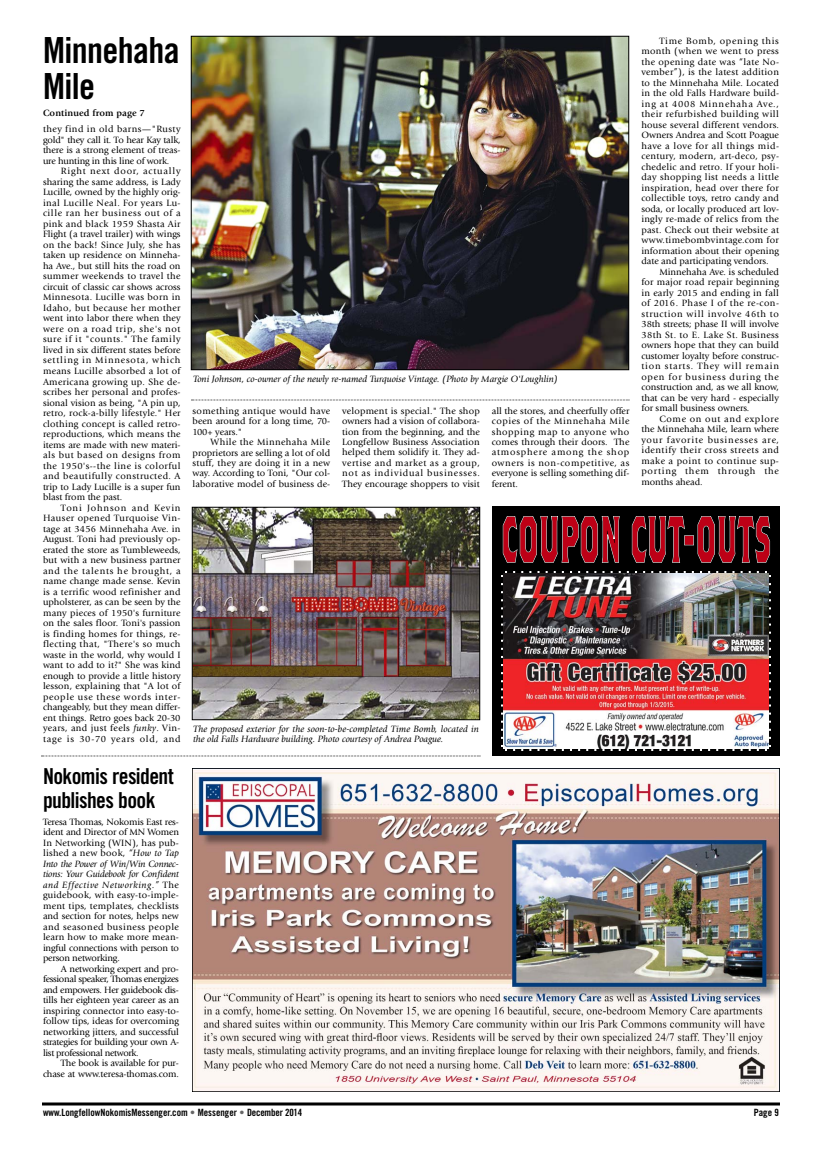
<style>
.page{position:relative;width:828px;height:1152px;background:#fff}
.page>*{position:absolute;margin:0;border:0;box-sizing:border-box;transform-origin:0 0}
.t1{font:36px/36px "Trade Gothic Bold Cond Twenty";letter-spacing:-.02em;color:#000}
.t2{font:22px/24px "Trade Gothic Bold Cond Twenty";letter-spacing:-.025em;color:#000}
.t3{font:10px "Trade Gothic Bold Cond Twenty";color:#000}
.t4{font:9.5px/10.5px "Giovanni";color:#000;text-align:justify}
.t5{font:italic 9.5px/10.5px "Giovanni";color:#000}
.t6{font:700 9.5px "Giovanni";letter-spacing:.01em;color:#000}
.s1{font-style:italic}
.s2{color:#666}
</style>
<div class="page">
<svg style="left:42px;top:1102px;width:738px;height:4px"></svg>
<img style="left:194px;top:770px;width:584px;height:320px">
<div style="left:493px;top:507px;width:286px;height:248px;background:#000"></div>
<div style="left:492px;top:506px;width:288px;height:250px;border:1px solid #000"></div>
<svg style="left:503px;top:516px;width:267px;height:47px"></svg>
<img style="left:501px;top:571px;width:270px;height:180px">
<img style="left:193px;top:38px;width:434px;height:330px">
<div style="left:191px;top:36px;width:438px;height:334px;border:1px solid #000"></div>
<img style="left:194px;top:509px;width:284px;height:209px">
<div style="left:192px;top:507px;width:288px;height:213px;border:1px solid #000"></div>
<svg style="left:192px;top:400px;width:438px;height:1px"></svg>
<svg style="left:42px;top:755px;width:439px;height:1px"></svg>
<h1 class="t1" style="left:43px;top:35px;width:138px">Minnehaha<br>Mile</h1>
<p class="t6" style="left:43px;top:109px;width:103px">Continued from page 7</p>
<p class="t4" style="left:43px;top:125px;width:139px">they find in old barns—"Rusty gold" they call it. To hear Kay talk, there is a strong element of treas&shy;ure hunting in this line of work.</p>
<p class="t4" style="left:43px;top:167px;width:139px;text-indent:18px">Right next door, actually sharing the same address, is Lady Lucille, owned by the highly orig&shy;inal Lucille Neal. For years Lu&shy;cille ran her business out of a pink and black 1959 Shasta Air Flight (a travel trailer) with wings on the back! Since July, she has taken up residence on Minneha&shy;ha Ave., but still hits the road on summer weekends to travel the circuit of classic car shows across Minnesota. Lucille was born in Idaho, but because her mother went into labor there when they were on a road trip, she's not sure if it "counts." The family lived in six different states before settling in Minnesota, which means Lucille absorbed a lot of Americana growing up. She de&shy;scribes her personal and profes&shy;sional vision as being, "A pin up, retro, rock-a-billy lifestyle." Her clothing concept is called retro&shy;reproductions, which means the items are made with new materi&shy;als but based on designs from the 1950's--the line is colorful and beautifully constructed. A trip to Lady Lucille is a super fun blast from the past.</p>
<p class="t4" style="left:43px;top:503px;width:139px;text-indent:18px">Toni Johnson and Kevin Hauser opened Turquoise Vin&shy;tage at 3456 Minnehaha Ave. in August. Toni had previously op&shy;erated the store as Tumbleweeds, but with a new business partner and the talents he brought, a name change made sense. Kevin is a terrific wood refinisher and upholsterer, as can be seen by the many pieces of 1950's furniture on the sales floor. Toni's passion is finding homes for things, re&shy;flecting that, "There's so much waste in the world, why would I want to add to it?" She was kind enough to provide a little history lesson, explaining that "A lot of people use these words inter&shy;changeably, but they mean differ&shy;ent things. Retro goes back 20-30 years, and just feels <span class="s1">funky</span>. Vin&shy;tage is 30-70 years old, and</p>
<h2 class="t2" style="left:43px;top:766px;width:132px">Nokomis resident publishes book</h2>
<p class="t4" style="left:43px;top:817px;width:138px">Teresa Thomas, Nokomis East res&shy;ident and Director of MN Women In Networking (WIN), has pub&shy;lished a new book, <span class="s1">“How to Tap Into the Power of Win/Win Connec&shy;tions: Your Guidebook for Confident and Effective Networking.”</span> The guidebook, with easy-to-imple&shy;ment tips, templates, checklists and section for notes, helps new and seasoned business people learn how to make more mean&shy;ingful connections with person to person networking.</p>
<p class="t4" style="left:43px;top:964px;width:138px;text-indent:18px">A networking expert and pro&shy;fessional speaker, Thomas energizes and empowers. Her guidebook dis&shy;tills her eighteen year career as an inspiring connector into easy-to&shy;follow tips, ideas for overcoming networking jitters, and successful strategies for building your own A&shy;list professional network.</p>
<p class="t4" style="left:43px;top:1059px;width:137px;text-align:right">The book is available for pur&shy;chase at www.teresa-thomas.com.</p>
<p class="t5" style="left:193px;top:374px;width:366px">Toni Johnson, co-owner of the newly re-named Turquoise Vintage. (Photo by Margie O'Loughlin)</p>
<p class="t4" style="left:193px;top:406px;width:139px">something antique would have been around for a long time, 70- 100+ years."</p>
<p class="t4" style="left:193px;top:438px;width:139px;text-indent:18px">While the Minnehaha Mile proprietors are selling a lot of old stuff, they are doing it in a new way. According to Toni, "Our col&shy;laborative model of business de-</p>
<p class="t4" style="left:342px;top:406px;width:139px">velopment is special." The shop owners had a vision of collabora&shy;tion from the beginning, and the Longfellow Business Association helped them solidify it. They ad&shy;vertise and market as a group, not as individual businesses.<br>They encourage shoppers to visit</p>
<p class="t4" style="left:492px;top:406px;width:139px">all the stores, and cheerfully offer copies of the Minnehaha Mile shopping map to anyone who comes through their doors. The atmosphere among the shop owners is non-competitive, as everyone is selling something dif&shy;ferent.</p>
<p class="t5" style="left:193px;top:724px;width:287px">The proposed exterior for the soon-to-be-completed Time Bomb, located in the old Falls Hardware building. Photo courtesy of Andrea Poague.</p>
<p class="t4" style="left:641px;top:36px;width:139px;text-indent:18px">Time Bomb, opening this month (when we went to press the opening date was “late No&shy;vember”), is the latest addition to the Minnehaha Mile. Located in the old Falls Hardware build&shy;ing at 4008 Minnehaha Ave., their refurbished building will house several different vendors.<br>Owners Andrea and Scott Poague have a love for all things mid&shy;century, modern, art-deco, psy&shy;chedelic and retro. If your holi&shy;day shopping list needs a little inspiration, head over there for collectible toys, retro candy and soda, or locally produced art lov&shy;ingly re-made of relics from the past. Check out their website at www.timebombvintage.com for information about their opening date and participating vendors.</p>
<p class="t4" style="left:641px;top:267px;width:139px;text-indent:18px">Minnehaha Ave. is scheduled for major road repair beginning in early 2015 and ending in fall of 2016. Phase I of the re-con&shy;struction will involve 46th to 38th streets; phase II will involve 38th St. to E. Lake St. Business owners hope that they can build customer loyalty before construc&shy;tion starts. They will remain open for business during the construction and, as we all know, that can be very hard - especially for small business owners.</p>
<p class="t4" style="left:641px;top:414px;width:139px;text-indent:18px">Come on out and explore the Minnehaha Mile, learn where your favorite businesses are, identify their cross streets and make a point to continue sup&shy;porting them through the months ahead.</p>
<p class="t3" style="left:43px;top:1109px;width:261px">www.LongfellowNokomisMessenger.com <span class="s2">•</span> Messenger <span class="s2">•</span> December 2014</p>
<p class="t3" style="left:754px;top:1109px;width:27px">Page 9</p>
</div>
